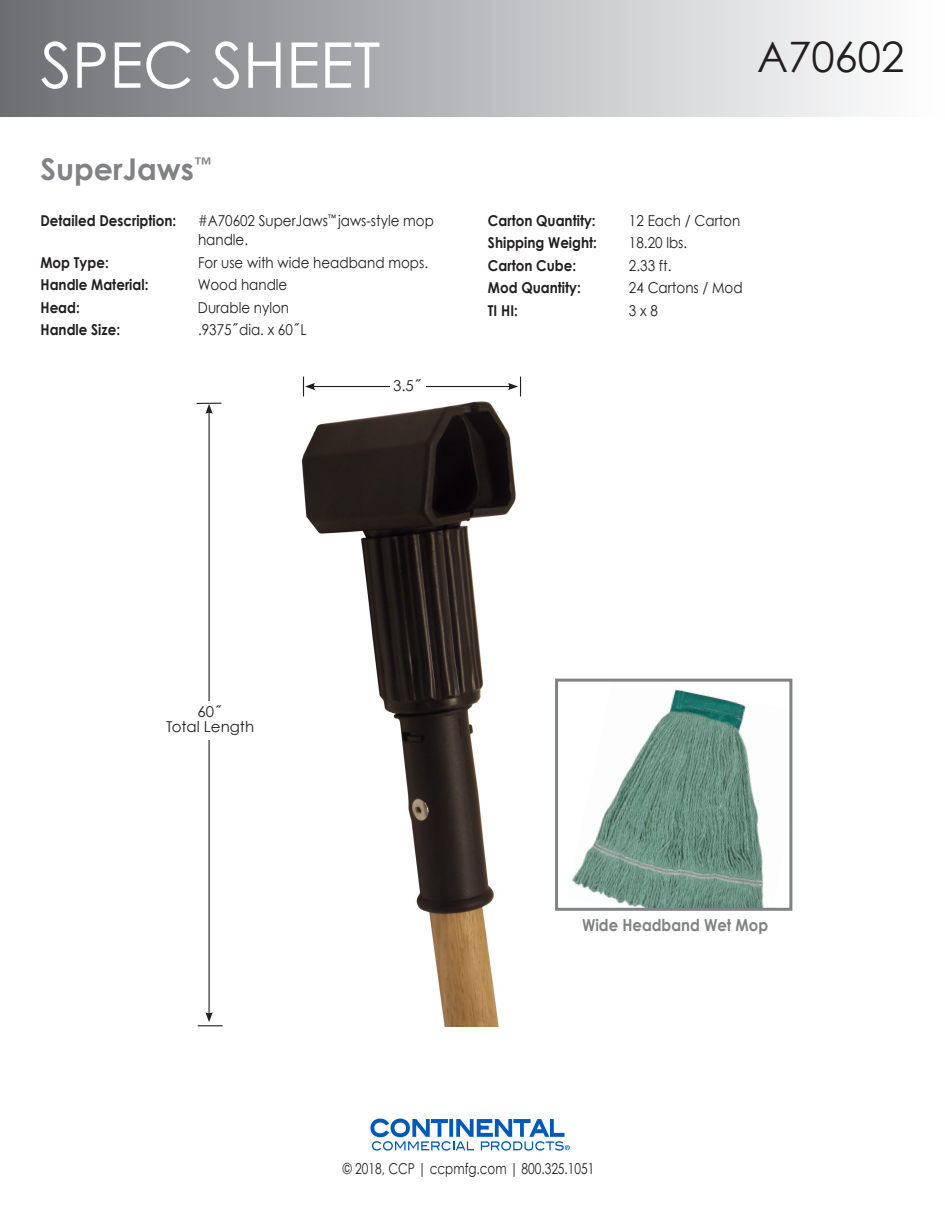
<style>
.page{position:relative;width:945px;height:1215px;background:#fff}
.page>*{position:absolute;margin:0;border:0;box-sizing:border-box;transform-origin:0 0}
.t1{font:63px "Century Gothic";color:#fff}
.t2{font:42px "Century Gothic";color:#231f20}
.t3{font:700 30px "Century Gothic";color:#808285}
.t4{font:700 16.5px "Century Gothic";color:#808285;scale:.9 1}
.t5{font:15px/19.5px "Century Gothic";color:#231f20;scale:.9 1}
.t6{font:700 15px "Century Gothic";color:#231f20;scale:.9 1}
.t7{font:15px "Century Gothic";color:#231f20;scale:.8 1}
.t8{font:15px "Century Gothic";color:#231f20}
</style>
<div class="page">
<img style="left:301px;top:396px;width:220px;height:630px">
<div style="left:0;top:0;width:945px;height:117px;background:linear-gradient(to right,#6e7074,#fff)"></div>
<svg style="left:370px;top:1118px;width:200px;height:33px"></svg>
<hr style="left:209px;top:412px;width:1px;height:603px;background:#231f20">
<svg style="left:197px;top:403px;width:24px;height:11px"></svg>
<svg style="left:198px;top:1012px;width:25px;height:14px"></svg>
<hr style="left:313px;top:386px;width:197px;height:1px;background:#231f20">
<svg style="left:303px;top:377px;width:12px;height:19px"></svg>
<svg style="left:508px;top:377px;width:13px;height:19px"></svg>
<div style="left:390px;top:380px;width:35px;height:15px;background:#fff"></div>
<div style="left:187px;top:702px;width:43px;height:7px;background:#fff"></div>
<div style="left:163px;top:705px;width:95px;height:35px;background:#fff"></div>
<img style="left:572px;top:689px;width:192px;height:218px">
<div style="left:555px;top:679px;width:237px;height:232px;border:3px solid #808285"></div>
<p class="t1" style="left:40px;top:27px;width:341px">SPEC SHEET</p>
<p class="t3" style="left:40px;top:151px;width:173px">SuperJaws<sup>™</sup></p>
<p class="t6" style="left:40px;top:211px;width:152px">Detailed Description:</p>
<p class="t5" style="left:198px;top:210px;width:264px">#A70602 SuperJaws<sup>™</sup> jaws-style mop handle.</p>
<p class="t6" style="left:40px;top:253px;width:77px">Mop Type:</p>
<p class="t5" style="left:198px;top:252px;width:257px">For use with wide headband mops.</p>
<p class="t6" style="left:40px;top:275px;width:121px">Handle Material:</p>
<p class="t5" style="left:198px;top:275px;width:101px">Wood handle</p>
<p class="t6" style="left:40px;top:298px;width:45px">Head:</p>
<p class="t5" style="left:198px;top:297px;width:103px">Durable nylon</p>
<p class="t6" style="left:40px;top:320px;width:90px">Handle Size:</p>
<p class="t5" style="left:198px;top:320px;width:122px">.9375˝dia. x 60˝L</p>
<p class="t8" style="left:393px;top:377px;width:31px">3.5˝</p>
<p class="t2" style="left:757px;top:31px;width:149px">A70602</p>
<p class="t6" style="left:488px;top:211px;width:121px">Carton Quantity:</p>
<p class="t5" style="left:629px;top:210px;width:125px">12 Each / Carton</p>
<p class="t6" style="left:488px;top:233px;width:123px">Shipping Weight:</p>
<p class="t5" style="left:629px;top:233px;width:66px">18.20 lbs.</p>
<p class="t6" style="left:488px;top:256px;width:100px">Carton Cube:</p>
<p class="t5" style="left:629px;top:255px;width:49px">2.33 ft.</p>
<p class="t6" style="left:488px;top:278px;width:105px">Mod Quantity:</p>
<p class="t5" style="left:629px;top:278px;width:128px">24 Cartons / Mod</p>
<p class="t6" style="left:488px;top:301px;width:35px">TI HI:</p>
<p class="t5" style="left:629px;top:300px;width:34px">3x8</p>
<p class="t8" style="left:198px;top:703px;width:26px">60˝</p>
<p class="t8" style="left:166px;top:717px;width:90px">Total Length</p>
<p class="t4" style="left:582px;top:915px;width:208px">Wide Headband Wet Mop</p>
<p class="t7" style="left:343px;top:1159px;width:316px">© 2018, CCP | ccpmfg.com | 800.325.1051</p>
</div>
